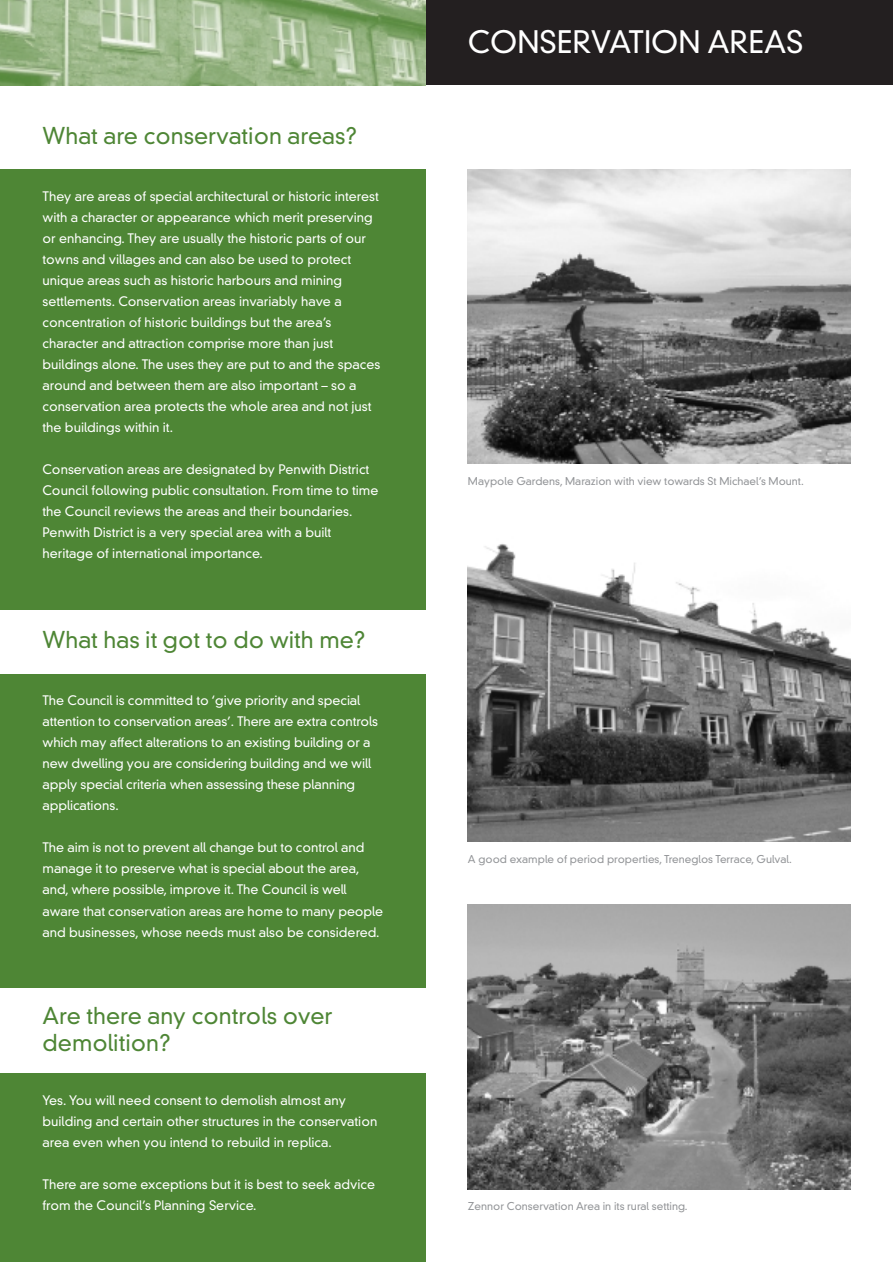
<style>
.page{position:relative;width:893px;height:1262px;background:#fff}
.page>*{position:absolute;margin:0;border:0;box-sizing:border-box;transform-origin:0 0}
.t1{font:300 30px "DIN Neuzeit Grotesk";color:#fff}
.t2{font:300 22.5px/27px "DIN Neuzeit Grotesk";color:#4e8635}
.t3{font:300 12.75px/21px "DIN Neuzeit Grotesk";color:#fff}
.t4{font:300 10.5px "DIN Neuzeit Grotesk";color:#939598}
</style>
<div class="page">
<div style="left:425px;top:0;width:467px;height:85px;background:#231f20"></div>
<div style="left:0;top:169px;width:425px;height:1092px;background:#4e8635"></div>
<div style="left:0;top:610px;width:429px;height:63px;background:#fff"></div>
<div style="left:0;top:988px;width:429px;height:84px;background:#fff"></div>
<img style="left:468px;top:544px;width:382px;height:297px">
<img style="left:0;top:0;width:425px;height:85px">
<img style="left:468px;top:169px;width:382px;height:294px">
<img style="left:468px;top:904px;width:382px;height:285px">
<h2 class="t2" style="left:43px;top:125px;width:316px">What are conservation areas?</h2>
<p class="t3" style="left:43px;top:187px;width:339px">They are areas of special architectural or historic interest with a character or appearance which merit preserving or enhancing. They are usually the historic parts of our towns and villages and can also be used to protect unique areas such as historic harbours and mining settlements. Conservation areas invariably have a concentration of historic buildings but the area’s character and attraction comprise more than just buildings alone. The uses they are put to and the spaces around and between them are also important – so a conservation area protects the whole area and not just the buildings within it.</p>
<p class="t3" style="left:43px;top:460px;width:337px">Conservation areas are designated by Penwith District Council following public consultation. From time to time the Council reviews the areas and their boundaries.<br>Penwith District is a very special area with a built heritage of international importance.</p>
<h2 class="t2" style="left:43px;top:629px;width:324px">What has it got to do with me?</h2>
<p class="t3" style="left:43px;top:691px;width:337px">The Council is committed to ‘give priority and special attention to conservation areas’. There are extra controls which may affect alterations to an existing building or a new dwelling you are considering building and we will apply special criteria when assessing these planning applications.</p>
<p class="t3" style="left:43px;top:838px;width:342px">The aim is not to prevent all change but to control and manage it to preserve what is special about the area, and, where possible, improve it. The Council is well aware that conservation areas are home to many people and businesses, whose needs must also be considered.</p>
<h2 class="t2" style="left:43px;top:1004px;width:291px">Are there any controls over demolition?</h2>
<p class="t3" style="left:43px;top:1090px;width:336px">Yes. You will need consent to demolish almost any building and certain other structures in the conservation area even when you intend to rebuild in replica.</p>
<p class="t3" style="left:43px;top:1174px;width:334px">There are some exceptions but it is best to seek advice from the Council’s Planning Service.</p>
<h1 class="t1" style="left:468px;top:30px;width:337px">CONSERVATION AREAS</h1>
<p class="t4" style="left:468px;top:477px;width:337px">Maypole Gardens, Marazion with view towards St Michael’s Mount.</p>
<p class="t4" style="left:468px;top:855px;width:325px">A good example of period properties, Treneglos Terrace, Gulval.</p>
<p class="t4" style="left:468px;top:1201px;width:221px">Zennor Conservation Area in its rural setting.</p>
</div>
